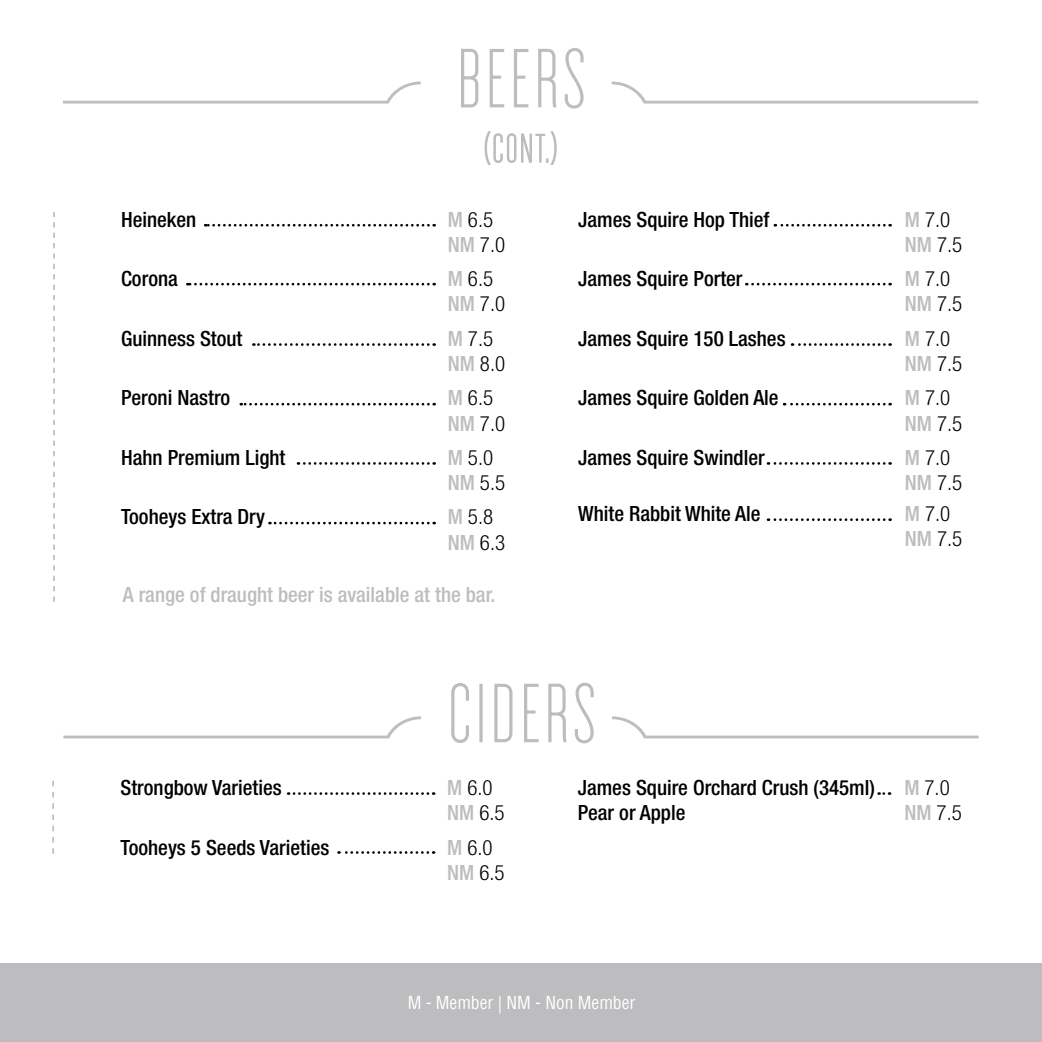
<style>
.page{position:relative;width:1042px;height:1042px;background:#fff}
.page>*{position:absolute;margin:0;border:0;box-sizing:border-box;transform-origin:0 0}
.t1{font:500 condensed 21px/25.2px "Helvetica Neue";color:#000}
.t2{font:300 condensed 21px/25.2px "Helvetica Neue";color:#000}
.t3{font:500 condensed 21px "Helvetica Neue";color:#bdbdbf}
.t4{font:condensed 17.5px "Helvetica";color:#fff}
.s1{font-weight:500;color:#bdbdbf}
</style>
<div class="page">
<div style="left:0;top:963px;width:1042px;height:79px;background:#bdbdbf"></div>
<svg style="left:461px;top:48px;width:18px;height:60px"></svg>
<svg style="left:489px;top:49px;width:16px;height:59px"></svg>
<svg style="left:514px;top:49px;width:15px;height:59px"></svg>
<svg style="left:538px;top:48px;width:19px;height:60px"></svg>
<svg style="left:564px;top:48px;width:20px;height:61px"></svg>
<svg style="left:63px;top:82px;width:358px;height:22px"></svg>
<svg style="left:612px;top:82px;width:366px;height:22px"></svg>
<svg style="left:53px;top:212px;width:2px;height:390px"></svg>
<svg style="left:205px;top:224px;width:223px;height:2px"></svg>
<svg style="left:187px;top:283px;width:241px;height:2px"></svg>
<svg style="left:253px;top:343px;width:175px;height:3px"></svg>
<svg style="left:241px;top:403px;width:187px;height:2px"></svg>
<svg style="left:298px;top:462px;width:130px;height:3px"></svg>
<svg style="left:269px;top:522px;width:159px;height:2px"></svg>
<svg style="left:775px;top:224px;width:115px;height:2px"></svg>
<svg style="left:746px;top:283px;width:144px;height:2px"></svg>
<svg style="left:792px;top:343px;width:98px;height:3px"></svg>
<svg style="left:784px;top:403px;width:106px;height:2px"></svg>
<svg style="left:768px;top:462px;width:122px;height:3px"></svg>
<svg style="left:484px;top:131px;width:73px;height:34px"></svg>
<svg style="left:768px;top:518px;width:122px;height:3px"></svg>
<svg style="left:451px;top:683px;width:18px;height:60px"></svg>
<div style="left:479px;top:684px;width:3px;height:58px;border:2px solid #bdbdbf"></div>
<svg style="left:494px;top:683px;width:19px;height:60px"></svg>
<svg style="left:524px;top:683px;width:15px;height:60px"></svg>
<svg style="left:548px;top:683px;width:19px;height:60px"></svg>
<svg style="left:574px;top:682px;width:20px;height:62px"></svg>
<svg style="left:63px;top:716px;width:358px;height:22px"></svg>
<svg style="left:612px;top:716px;width:366px;height:22px"></svg>
<svg style="left:288px;top:792px;width:146px;height:3px"></svg>
<svg style="left:338px;top:851px;width:96px;height:3px"></svg>
<svg style="left:878px;top:792px;width:12px;height:3px"></svg>
<svg style="left:52px;top:781px;width:2px;height:73px"></svg>
<p class="t1" style="left:121px;top:206px;width:77px">Heineken</p>
<p class="t2" style="left:448px;top:207px;width:59px"><span class="s1">M</span> 6.5<br><span class="s1">NM</span> 7.0</p>
<p class="t1" style="left:121px;top:266px;width:58px">Corona</p>
<p class="t2" style="left:448px;top:266px;width:59px"><span class="s1">M</span> 6.5<br><span class="s1">NM</span> 7.0</p>
<p class="t1" style="left:121px;top:325px;width:123px">Guinness Stout</p>
<p class="t2" style="left:448px;top:326px;width:59px"><span class="s1">M</span> 7.5<br><span class="s1">NM</span> 8.0</p>
<p class="t1" style="left:121px;top:385px;width:111px">Peroni Nastro</p>
<p class="t2" style="left:448px;top:385px;width:59px"><span class="s1">M</span> 6.5<br><span class="s1">NM</span> 7.0</p>
<p class="t1" style="left:121px;top:444px;width:166px">Hahn Premium Light</p>
<p class="t2" style="left:448px;top:444px;width:59px"><span class="s1">M</span> 5.0<br><span class="s1">NM</span> 5.5</p>
<p class="t1" style="left:121px;top:504px;width:146px">Tooheys Extra Dry</p>
<p class="t2" style="left:448px;top:504px;width:59px"><span class="s1">M</span> 5.8<br><span class="s1">NM</span> 6.3</p>
<p class="t3" style="left:123px;top:582px;width:374px">A range of draught beer is available at the bar.</p>
<p class="t1" style="left:121px;top:775px;width:163px">Strongbow Varieties</p>
<p class="t2" style="left:447px;top:775px;width:59px"><span class="s1">M</span> 6.0<br><span class="s1">NM</span> 6.5</p>
<p class="t1" style="left:121px;top:834px;width:210px">Tooheys 5 Seeds Varieties</p>
<p class="t2" style="left:447px;top:834px;width:59px"><span class="s1">M</span> 6.0<br><span class="s1">NM</span> 6.5</p>
<p class="t1" style="left:578px;top:206px;width:193px">James Squire Hop Thief</p>
<p class="t2" style="left:905px;top:207px;width:59px"><span class="s1">M</span> 7.0<br><span class="s1">NM</span> 7.5</p>
<p class="t1" style="left:578px;top:266px;width:166px">James Squire Porter</p>
<p class="t2" style="left:905px;top:266px;width:59px"><span class="s1">M</span> 7.0<br><span class="s1">NM</span> 7.5</p>
<p class="t1" style="left:578px;top:325px;width:209px">James Squire 150 Lashes</p>
<p class="t2" style="left:905px;top:326px;width:59px"><span class="s1">M</span> 7.0<br><span class="s1">NM</span> 7.5</p>
<p class="t1" style="left:578px;top:385px;width:202px">James Squire Golden Ale</p>
<p class="t2" style="left:905px;top:385px;width:59px"><span class="s1">M</span> 7.0<br><span class="s1">NM</span> 7.5</p>
<p class="t1" style="left:578px;top:444px;width:188px">James Squire Swindler</p>
<p class="t2" style="left:905px;top:444px;width:59px"><span class="s1">M</span> 7.0<br><span class="s1">NM</span> 7.5</p>
<p class="t1" style="left:578px;top:501px;width:184px">White Rabbit White Ale</p>
<p class="t2" style="left:905px;top:501px;width:59px"><span class="s1">M</span> 7.0<br><span class="s1">NM</span> 7.5</p>
<p class="t1" style="left:578px;top:775px;width:299px">James Squire Orchard Crush (345ml)<br>Pear or Apple</p>
<p class="t2" style="left:904px;top:775px;width:59px"><span class="s1">M</span> 7.0<br><span class="s1">NM</span> 7.5</p>
<p class="t4" style="left:408px;top:991px;width:229px">M - Member | NM - Non Member</p>
</div>
